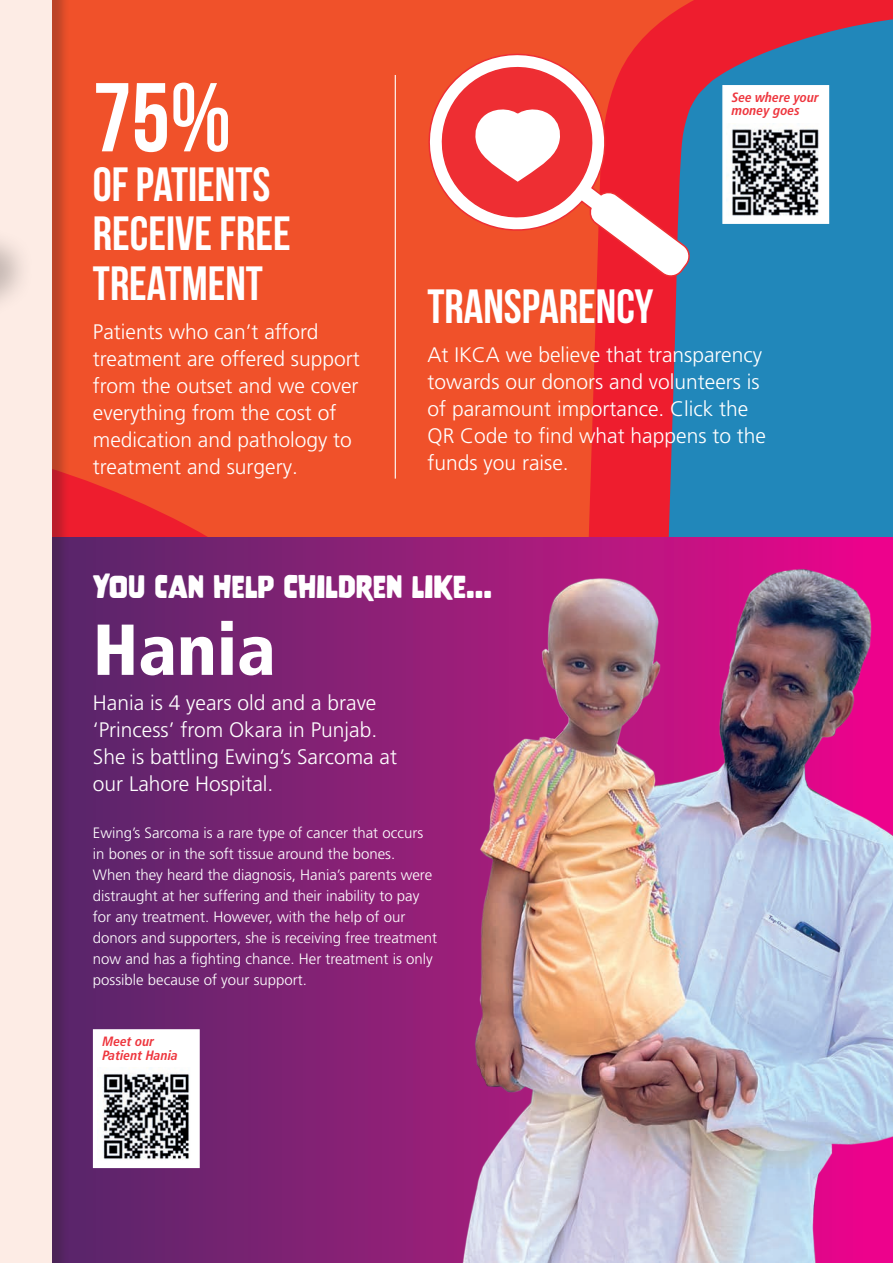
<style>
.page{position:relative;width:893px;height:1263px;background:#fff}
.page>*{position:absolute;margin:0;border:0;box-sizing:border-box;transform-origin:0 0}
.t1{font:700 97.5px "Bebas Neue";color:#fff}
.t2{font:900 condensed 72px "Frutiger LT Pro";color:#fff}
.t3{font:700 48px/49.5px "Bebas Neue";color:#fff}
.t4{font:28.5px "Nove";color:#fff}
.t5{font:300 21px/27px "Frutiger LT Pro";color:#fff}
.t6{font:300 15px/21px "Frutiger LT Pro";color:#fff}
.t7{font:italic 700 condensed 13.5px/13.5px "Frutiger LT Pro";color:#ee363e}
</style>
<div class="page">
<div style="left:51px;top:509px;width:842px;height:754px;background:linear-gradient(to right,#532c69,#ec088c)"></div>
<img style="left:446px;top:546px;width:447px;height:717px">
<svg style="left:70px;top:0;width:823px;height:537px;fill:#f0512a"></svg>
<hr style="left:395px;top:75px;width:1px;height:404px;background:#fff">
<svg style="left:416px;top:41px;width:277px;height:239px"></svg>
<svg style="left:436px;top:61px;width:162px;height:162px"></svg>
<div style="left:93px;top:1029px;width:107px;height:139px;background:#fff;border:2px solid #fff"></div>
<div style="left:0;top:0;width:70px;height:1263px;background:#231f20;opacity:.26"></div>
<div style="left:0;top:0;width:51px;height:1263px;background:#fdece5"></div>
<svg style="left:0;top:244px;width:1px;height:28px"></svg>
<img style="left:103px;top:1073px;width:87px;height:87px">
<div style="left:722px;top:85px;width:107px;height:139px;background:#fff;border:2px solid #fff"></div>
<img style="left:731px;top:123px;width:88px;height:93px">
<h1 class="t1" style="left:93px;top:64px;width:140px">75%</h1>
<h3 class="t3" style="left:93px;top:159px;width:199px">OF PATIENTS<br>RECEIVE FREE<br>TREATMENT</h3>
<p class="t5" style="left:93px;top:318px;width:268px">Patients who can’t afford treatment are offered support from the outset and we cover everything from the cost of medication and pathology to treatment and surgery.</p>
<p class="t7" style="left:732px;top:91px;width:89px">See where your money goes</p>
<h3 class="t3" style="left:427px;top:281px;width:227px">TRANSPARENCY</h3>
<p class="t5" style="left:427px;top:342px;width:340px">At IKCA we believe that transparency towards our donors and volunteers is of paramount importance. Click the<br>QR Code to find what happens to the funds you raise.</p>
<h3 class="t4" style="left:93px;top:570px;width:400px">YOU CAN HELP CHILDREN LIKE...</h3>
<h2 class="t2" style="left:93px;top:606px;width:184px">Hania</h2>
<p class="t5" style="left:93px;top:690px;width:306px">Hania is 4 years old and a brave ‘Princess’ from Okara in Punjab.<br>She is battling Ewing’s Sarcoma at our Lahore Hospital.</p>
<p class="t6" style="left:93px;top:822px;width:346px">Ewing’s Sarcoma is a rare type of cancer that occurs in bones or in the soft tissue around the bones.<br>When they heard the diagnosis, Hania’s parents were distraught at her suffering and their inability to pay for any treatment. However, with the help of our donors and supporters, she is receiving free treatment now and has a fighting chance. Her treatment is only possible because of your support.</p>
<p class="t7" style="left:102px;top:1035px;width:77px">Meet our<br>Patient Hania</p>
</div>
